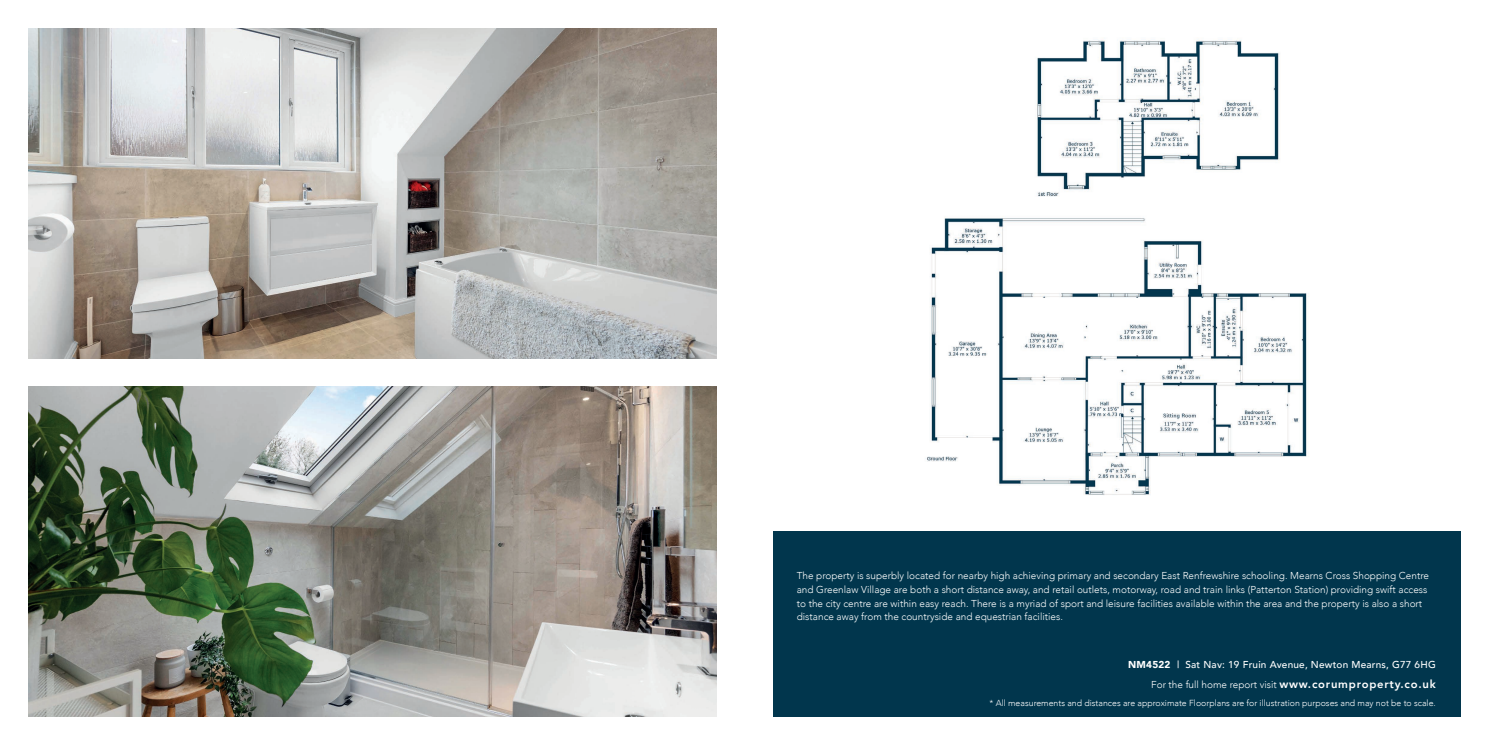
<style>
.page{position:relative;width:1489px;height:745px;background:#fff}
.page>*{position:absolute;margin:0;border:0;box-sizing:border-box;transform-origin:0 0}
.t1{font:300 10px/13.8px "Avenir";color:#fff}
.t2{font:500 10px "Avenir";letter-spacing:.02em;color:#fff}
.t3{font:300 8.75px "Avenir";color:#fff}
.s1{font-weight:900}
.s2{font-weight:800;font-size:11.25px}
</style>
<div class="page">
<img style="left:28px;top:28px;width:688px;height:330px">
<img style="left:28px;top:386px;width:688px;height:330px">
<img style="left:925px;top:40px;width:384px;height:455px">
<div style="left:772px;top:531px;width:688px;height:185px;background:#01364d"></div>
<p class="t1" style="left:796px;top:568px;width:633px">The property is superbly located for nearby high achieving primary and secondary East Renfrewshire schooling. Mearns Cross Shopping Centre and Greenlaw Village are both a short distance away, and retail outlets, motorway, road and train links (Patterton Station) providing swift access to the city centre are within easy reach. There is a myriad of sport and leisure facilities available within the area and the property is also a short distance away from the countryside and equestrian facilities.</p>
<p class="t2" style="left:1128px;top:655px;width:309px"><span class="s1">NM4522</span> | Sat Nav: 19 Fruin Avenue, Newton Mearns, G77 6HG</p>
<p class="t1" style="left:1151px;top:677px;width:286px">For the full home report visit <span class="s2">www.corumproperty.co.uk</span></p>
<p class="t3" style="left:989px;top:697px;width:448px">* All measurements and distances are approximate Floorplans are for illustration purposes and may not be to scale.</p>
</div>
